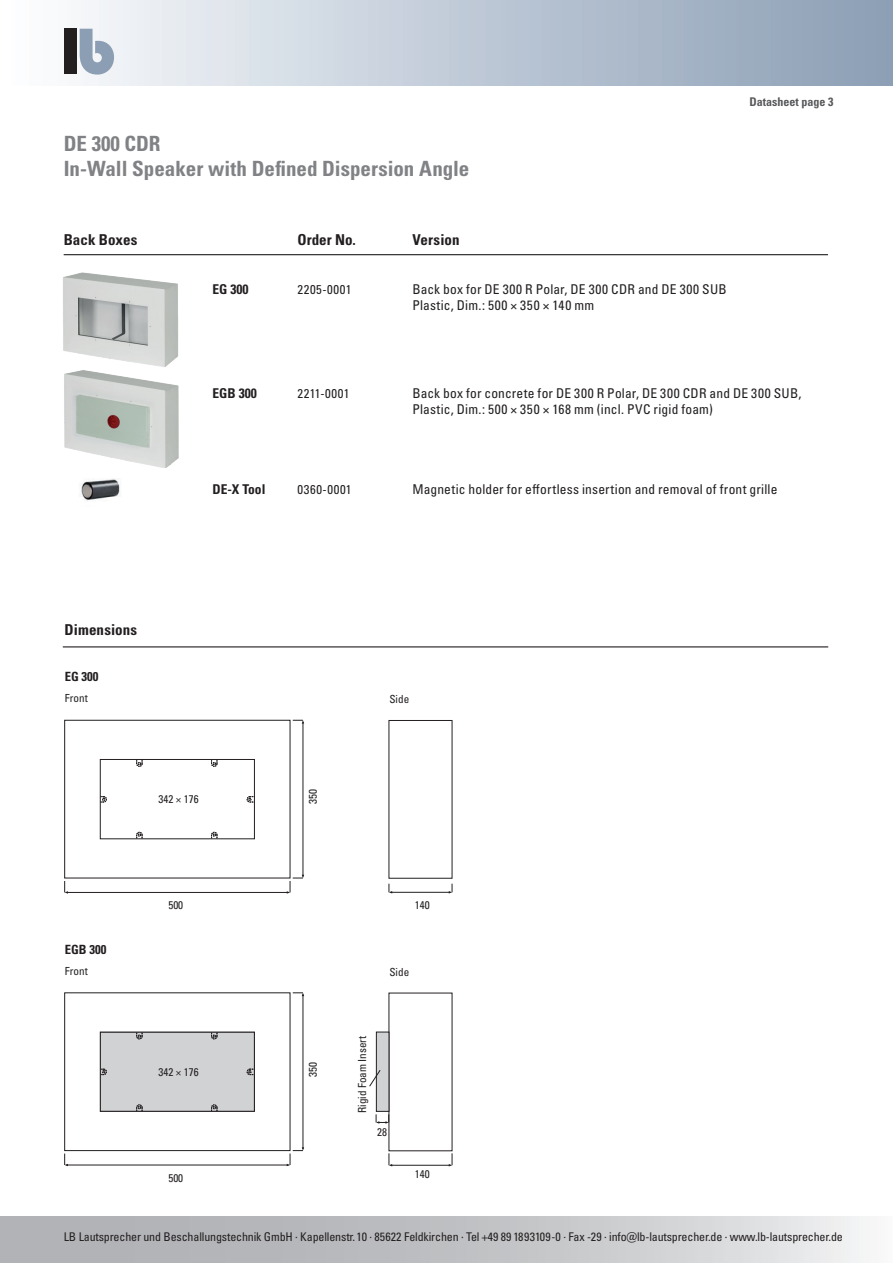
<style>
.page{position:relative;width:893px;height:1263px;background:#fff}
.page>*{position:absolute;margin:0;border:0;box-sizing:border-box;transform-origin:0 0}
.t1{font:700 condensed 21px/25.2px "Univers LT Pro";color:#808285}
.t2{font:700 condensed 15px "Univers LT Pro";letter-spacing:.005em;color:#231f20}
.t3{font:condensed 13.5px/16.5px "Univers LT Pro";letter-spacing:.015em;color:#231f20}
.t4{font:700 condensed 13.5px "Univers LT Pro";color:#231f20}
.t5{font:condensed 12.75px "Univers LT Pro";letter-spacing:.05em;color:#231f20}
.t6{font:700 condensed 12.75px "Univers LT Std";color:#231f20}
.t7{font:condensed 12px "Univers LT Pro";letter-spacing:-.01em;color:#231f20}
.t8{font:700 condensed 12px "Univers LT Pro";color:#57585a}
.t9{font:condensed 11.1px "Univers Com 57";color:#231f20}
</style>
<div class="page">
<div style="left:0;top:0;width:893px;height:85px;background:linear-gradient(to right,#fdfeff,#8a9db4)"></div>
<div style="left:64px;top:29px;width:13px;height:45px;background:#231f20"></div>
<svg style="left:80px;top:29px;width:34px;height:46px"></svg>
<svg style="left:0;top:1216px;width:867px;height:47px;background:#c4c5c8"></svg>
<hr style="left:63px;top:646px;width:765px;height:1px;background:#231f20">
<hr style="left:391px;top:892px;width:59px;height:1px;background:#231f20">
<svg style="left:389px;top:884px;width:3px;height:9px"></svg>
<svg style="left:449px;top:884px;width:4px;height:9px"></svg>
<svg style="left:64px;top:719px;width:240px;height:175px"></svg>
<hr style="left:391px;top:1165px;width:59px;height:1px;background:#231f20">
<svg style="left:389px;top:1153px;width:3px;height:13px"></svg>
<svg style="left:449px;top:1153px;width:4px;height:13px"></svg>
<svg style="left:64px;top:992px;width:240px;height:174px"></svg>
<div style="left:376px;top:1032px;width:13px;height:80px;background:#d1d2d4;border:1px solid #231f20"></div>
<svg style="left:369px;top:1069px;width:12px;height:18px"></svg>
<svg style="left:376px;top:1114px;width:13px;height:10px"></svg>
<hr style="left:64px;top:254px;width:764px;height:1px;background:#231f20">
<img style="left:81px;top:479px;width:40px;height:23px">
<img style="left:63px;top:272px;width:116px;height:90px">
<img style="left:64px;top:362px;width:115px;height:106px">
<h1 class="t1" style="left:64px;top:131px;width:407px">DE 300 CDR<br>In-Wall Speaker with Defined Dispersion Angle</h1>
<p class="t2" style="left:64px;top:230px;width:75px">Back Boxes</p>
<p class="t2" style="left:298px;top:230px;width:60px">Order No.</p>
<p class="t2" style="left:412px;top:230px;width:49px">Version</p>
<p class="t4" style="left:212px;top:281px;width:37px">EG 300</p>
<p class="t5" style="left:298px;top:281px;width:55px">2205-0001</p>
<p class="t3" style="left:412px;top:281px;width:316px">Back box for DE 300 R Polar, DE 300 CDR and DE 300 SUB<br>Plastic, Dim.: 500 × 350 × 140 mm</p>
<p class="t8" style="left:749px;top:95px;width:85px">Datasheet page 3</p>
<p class="t4" style="left:212px;top:385px;width:46px">EGB 300</p>
<p class="t5" style="left:298px;top:385px;width:53px">2211-0001</p>
<p class="t3" style="left:412px;top:384px;width:391px">Back box for concrete for DE 300 R Polar, DE 300 CDR and DE 300 SUB,<br>Plastic, Dim.: 500 × 350 × 168 mm (incl. PVC rigid foam)</p>
<p class="t4" style="left:212px;top:481px;width:55px">DE-X Tool</p>
<p class="t5" style="left:298px;top:481px;width:56px">0360-0001</p>
<p class="t3" style="left:412px;top:480px;width:367px">Magnetic holder for effortless insertion and removal of front grille</p>
<p class="t2" style="left:65px;top:621px;width:74px">Dimensions</p>
<p class="t6" style="left:65px;top:669px;width:35px">EG 300</p>
<p class="t9" style="left:65px;top:694px;width:24px">Front</p>
<p class="t9" style="left:159px;top:795px;width:42px">342 × 176</p>
<p class="t9" style="left:309px;top:804px;width:16px;rotate:-90deg">350</p>
<p class="t6" style="left:65px;top:942px;width:43px">EGB 300</p>
<p class="t9" style="left:65px;top:967px;width:24px">Front</p>
<p class="t9" style="left:168px;top:901px;width:16px">500</p>
<p class="t9" style="left:159px;top:1068px;width:42px">342 × 176</p>
<p class="t9" style="left:309px;top:1076px;width:16px;rotate:-90deg">350</p>
<p class="t9" style="left:168px;top:1174px;width:16px">500</p>
<p class="t9" style="left:389px;top:695px;width:21px">Side</p>
<p class="t9" style="left:415px;top:900px;width:16px">140</p>
<p class="t9" style="left:389px;top:967px;width:21px">Side</p>
<p class="t9" style="left:358px;top:1113px;width:79px;rotate:-90deg">Rigid Foam Insert</p>
<p class="t9" style="left:377px;top:1128px;width:11px">28</p>
<p class="t9" style="left:415px;top:1170px;width:16px">140</p>
<p class="t7" style="left:64px;top:1229px;width:781px">LB Lautsprecher und Beschallungstechnik GmbH · Kapellenstr. 10 · 85622 Feldkirchen · Tel +49 89 1893109-0 · Fax -29 · info@lb-lautsprecher.de · www.lb-lautsprecher.de</p>
</div>
